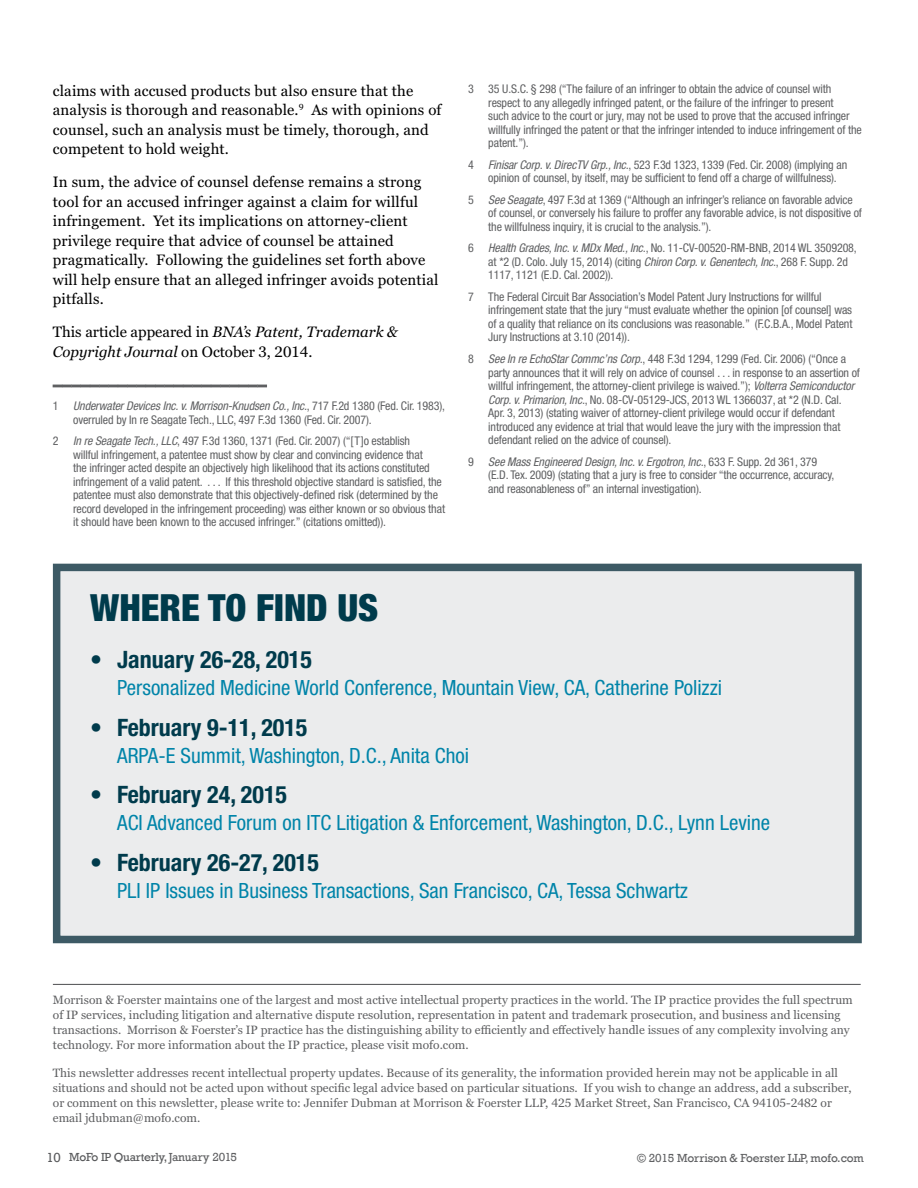
<style>
.page{position:relative;width:918px;height:1188px;background:#fff}
.page>*{position:absolute;margin:0;border:0;box-sizing:border-box;transform-origin:0 0}
.t1{font:900 condensed 37.5px "Helvetica Neue LT Std";color:#003b4c}
.t2{font:700 condensed 24px "Helvetica Neue LT Std";color:#003b4c}
.t3{font:condensed 21px "Helvetica Neue LT Std";color:#0084a9}
.t4{font:15px/19.5px "Georgia Pro";letter-spacing:.01em;color:#000}
.t5{font:italic 15px/19.5px "Georgia Pro";color:#000}
.t6{font:condensed 12px/13.5px "Helvetica Neue LT Std";letter-spacing:-.01em;color:#5f6062}
.t7{font:12px/15px "Georgia Pro";color:#5f6062}
.t8{font:12px "Rockwell";letter-spacing:-.01em;color:#5f6062}
.t9{font:12px "Rockwell";letter-spacing:-.02em;color:#58595b}
.s1{font-style:normal}
.s2{font-style:italic}
.s3{font-size:13.5px}
.s4{color:#5f6062}
</style>
<div class="page">
<svg style="left:53px;top:385px;width:214px;height:2px"></svg>
<hr style="left:53px;top:984px;width:808px;height:1px;background:#5f6062">
<div style="left:53px;top:564px;width:809px;height:379px;background:#ebeced;border:8px solid #3d5a65"></div>
<p class="t4" style="left:53px;top:82px;width:390px">claims with accused products but also ensure that the analysis is thorough and reasonable.<sup>9</sup> As with opinions of counsel, such an analysis must be timely, thorough, and competent to hold weight.</p>
<p class="t4" style="left:53px;top:173px;width:387px">In sum, the advice of counsel defense remains a strong tool for an accused infringer against a claim for willful infringement. Yet its implications on attorney-client privilege require that advice of counsel be attained pragmatically. Following the guidelines set forth above will help ensure that an alleged infringer avoids potential pitfalls.</p>
<p class="t5" style="left:53px;top:323px;width:347px"><span class="s1">This article appeared in</span> BNA’s Patent, Trademark &amp;<br>Copyright Journal <span class="s1">on October 3, 2014.</span></p>
<p class="t6" style="left:73px;top:399px;width:374px;text-indent:-20px">1 <span class="s2">Underwater Devices Inc. v. Morrison-Knudsen Co., Inc.</span>, 717 F.2d 1380 (Fed. Cir. 1983), overruled by In re Seagate Tech., LLC, 497 F.3d 1360 (Fed. Cir. 2007).</p>
<p class="t6" style="left:73px;top:434px;width:373px;text-indent:-20px">2 <span class="s2">In re Seagate Tech., LLC</span>, 497 F.3d 1360, 1371 (Fed. Cir. 2007) (“[T]o establish<br>willful infringement, a patentee must show by clear and convincing evidence that<br>the infringer acted despite an objectively high likelihood that its actions constituted infringement of a valid patent. . . . If this threshold objective standard is satisfied, the patentee must also demonstrate that this objectively-defined risk (determined by the record developed in the infringement proceeding) was either known or so obvious that it should have been known to the accused infringer.” (citations omitted)).</p>
<p class="t6" style="left:488px;top:82px;width:375px;text-indent:-20px">3 35 U.S.C. § 298 (“The failure of an infringer to obtain the advice of counsel with respect to any allegedly infringed patent, or the failure of the infringer to present<br>such advice to the court or jury, may not be used to prove that the accused infringer willfully infringed the patent or that the infringer intended to induce infringement of the patent.”).</p>
<p class="t6" style="left:488px;top:158px;width:360px;text-indent:-20px">4 <span class="s2">Finisar Corp. v. DirecTV Grp., Inc.</span>, 523 F.3d 1323, 1339 (Fed. Cir. 2008) (implying an opinion of counsel, by itself, may be sufficient to fend off a charge of willfulness).</p>
<p class="t6" style="left:488px;top:193px;width:375px;text-indent:-20px">5 <span class="s2">See Seagate</span>, 497 F.3d at 1369 (“Although an infringer’s reliance on favorable advice of counsel, or conversely his failure to proffer any favorable advice, is not dispositive of the willfulness inquiry, it is crucial to the analysis.”).</p>
<p class="t6" style="left:488px;top:241px;width:370px;text-indent:-20px">6 <span class="s2">Health Grades, Inc. v. MDx Med., Inc.</span>, No. 11-CV-00520-RM-BNB, 2014 WL 3509208, at *2 (D. Colo. July 15, 2014) (citing <span class="s2">Chiron Corp. v. Genentech, Inc.</span>, 268 F. Supp. 2d<br>1117, 1121 (E.D. Cal. 2002)).</p>
<p class="t6" style="left:488px;top:290px;width:366px;text-indent:-20px">7 The Federal Circuit Bar Association’s Model Patent Jury Instructions for willful infringement state that the jury “must evaluate whether the opinion [of counsel] was of a quality that reliance on its conclusions was reasonable.” (F.C.B.A., Model Patent Jury Instructions at 3.10 (2014)).</p>
<p class="t6" style="left:488px;top:352px;width:373px;text-indent:-20px">8 <span class="s2">See In re EchoStar Commc’ns Corp.</span>, 448 F.3d 1294, 1299 (Fed. Cir. 2006) (“Once a party announces that it will rely on advice of counsel . . . in response to an assertion of willful infringement, the attorney-client privilege is waived.”); <span class="s2">Volterra Semiconductor Corp. v. Primarion, Inc.</span>, No. 08-CV-05129-JCS, 2013 WL 1366037, at *2 (N.D. Cal.<br>Apr. 3, 2013) (stating waiver of attorney-client privilege would occur if defendant introduced any evidence at trial that would leave the jury with the impression that defendant relied on the advice of counsel).</p>
<p class="t6" style="left:488px;top:455px;width:348px;text-indent:-20px">9 <span class="s2">See Mass Engineered Design, Inc. v. Ergotron, Inc.</span>, 633 F. Supp. 2d 361, 379 (E.D. Tex. 2009) (stating that a jury is free to consider “the occurrence, accuracy, and reasonableness of” an internal investigation).</p>
<h1 class="t1" style="left:90px;top:584px;width:290px">WHERE TO FIND US</h1>
<h2 class="t2" style="left:90px;top:645px;width:223px">• January 26-28, 2015</h2>
<h3 class="t3" style="left:117px;top:676px;width:607px">Personalized Medicine World Conference, Mountain View, CA, Catherine Polizzi</h3>
<h2 class="t2" style="left:90px;top:713px;width:219px">• February 9-11, 2015</h2>
<h3 class="t3" style="left:117px;top:743px;width:353px">ARPA-E Summit, Washington, D.C., Anita Choi</h3>
<h2 class="t2" style="left:90px;top:780px;width:198px">• February 24, 2015</h2>
<h3 class="t3" style="left:117px;top:811px;width:655px">ACI Advanced Forum on ITC Litigation &amp; Enforcement, Washington, D.C., Lynn Levine</h3>
<h2 class="t2" style="left:90px;top:848px;width:230px">• February 26-27, 2015</h2>
<h3 class="t3" style="left:117px;top:878px;width:572px">PLI IP Issues in Business Transactions, San Francisco, CA, Tessa Schwartz</h3>
<p class="t7" style="left:53px;top:992px;width:801px">Morrison &amp; Foerster maintains one of the largest and most active intellectual property practices in the world. The IP practice provides the full spectrum of IP services, including litigation and alternative dispute resolution, representation in patent and trademark prosecution, and business and licensing transactions. Morrison &amp; Foerster’s IP practice has the distinguishing ability to efficiently and effectively handle issues of any complexity involving any technology. For more information about the IP practice, please visit mofo.com.</p>
<p class="t7" style="left:53px;top:1066px;width:800px">This newsletter addresses recent intellectual property updates. Because of its generality, the information provided herein may not be applicable in all situations and should not be acted upon without specific legal advice based on particular situations. If you wish to change an address, add a subscriber, or comment on this newsletter, please write to: Jennifer Dubman at Morrison &amp; Foerster LLP, 425 Market Street, San Francisco, CA 94105-2482 or email jdubman@mofo.com.</p>
<p class="t8" style="left:637px;top:1151px;width:228px">© 2015 Morrison &amp; Foerster LLP, mofo.com</p>
<p class="t9" style="left:47px;top:1150px;width:192px"><span class="s3">10</span> MoFo IP Quarterly, <span class="s4">January 2015</span></p>
</div>
